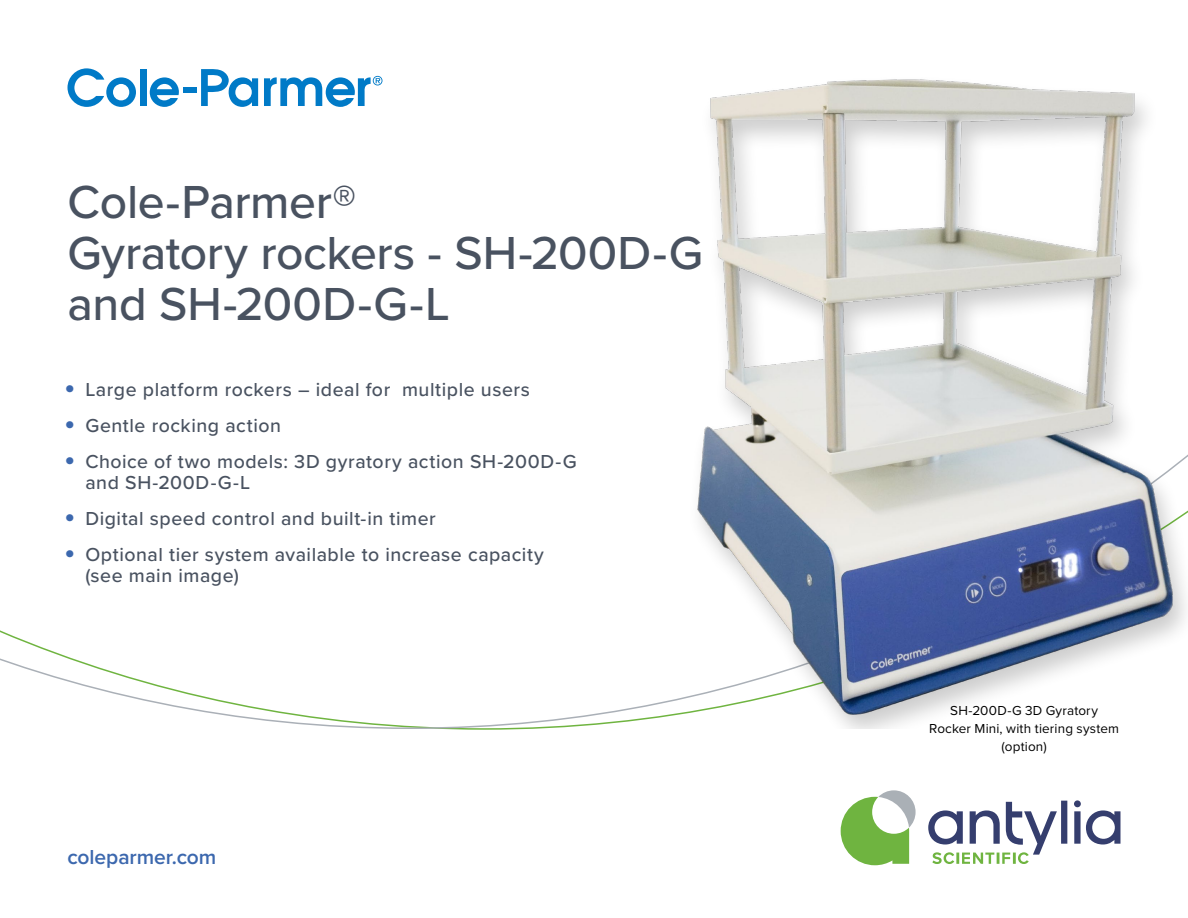
<style>
.page{position:relative;width:1188px;height:918px;background:#fff}
.page>*{position:absolute;margin:0;border:0;box-sizing:border-box;transform-origin:0 0}
.t1{font:500 48px/51px "Proxima Nova";letter-spacing:-.01em;color:#495260}
.t2{font:600 21px "Proxima Nova";letter-spacing:-.005em;color:#3c68ae}
.t3{font:500 19.5px/21px "Proxima Nova";letter-spacing:.025em;color:#495260}
.t4{font:13.5px/18px "Proxima Nova";letter-spacing:.015em;color:#000;text-align:center}
.s1{font-weight:700;font-size:30px;color:#3c68ae}
</style>
<div class="page">
<svg style="left:67px;top:68px;width:69px;height:39px"></svg>
<div style="left:140px;top:69px;width:6px;height:37px;background:#007ac7"></div>
<svg style="left:150px;top:77px;width:29px;height:30px"></svg>
<div style="left:183px;top:87px;width:14px;height:6px;background:#007ac7"></div>
<svg style="left:201px;top:69px;width:57px;height:38px"></svg>
<svg style="left:264px;top:76px;width:119px;height:31px"></svg>
<div style="left:1074px;top:800px;width:7px;height:7px;background:#353e6e;border-radius:50%"></div>
<svg style="left:1074px;top:810px;width:46px;height:35px"></svg>
<svg style="left:841px;top:790px;width:75px;height:75px"></svg>
<svg style="left:928px;top:801px;width:139px;height:63px"></svg>
<img style="left:630px;top:79px;width:558px;height:650px">
<h1 class="t1" style="left:68px;top:174px;width:637px">Cole-Parmer®<br>Gyratory rockers - SH-200D-G and SH-200D-G-L</h1>
<p class="t3" style="left:64px;top:379px;width:467px"><span class="s1">•</span> Large platform rockers – ideal for multiple users</p>
<p class="t3" style="left:64px;top:415px;width:218px"><span class="s1">•</span> Gentle rocking action</p>
<p class="t3" style="left:85px;top:451px;width:493px;text-indent:-21px"><span class="s1">•</span> Choice of two models: 3D gyratory action SH-200D-G and SH-200D-G-L</p>
<p class="t3" style="left:64px;top:508px;width:373px"><span class="s1">•</span> Digital speed control and built-in timer</p>
<p class="t3" style="left:85px;top:544px;width:460px;text-indent:-21px"><span class="s1">•</span> Optional tier system available to increase capacity (see main image)</p>
<p class="t2" style="left:68px;top:841px;width:150px">coleparmer.com</p>
<p class="t4" style="left:929px;top:701px;width:192px">SH-200D-G 3D Gyratory<br>Rocker Mini, with tiering system (option)</p>
</div>
